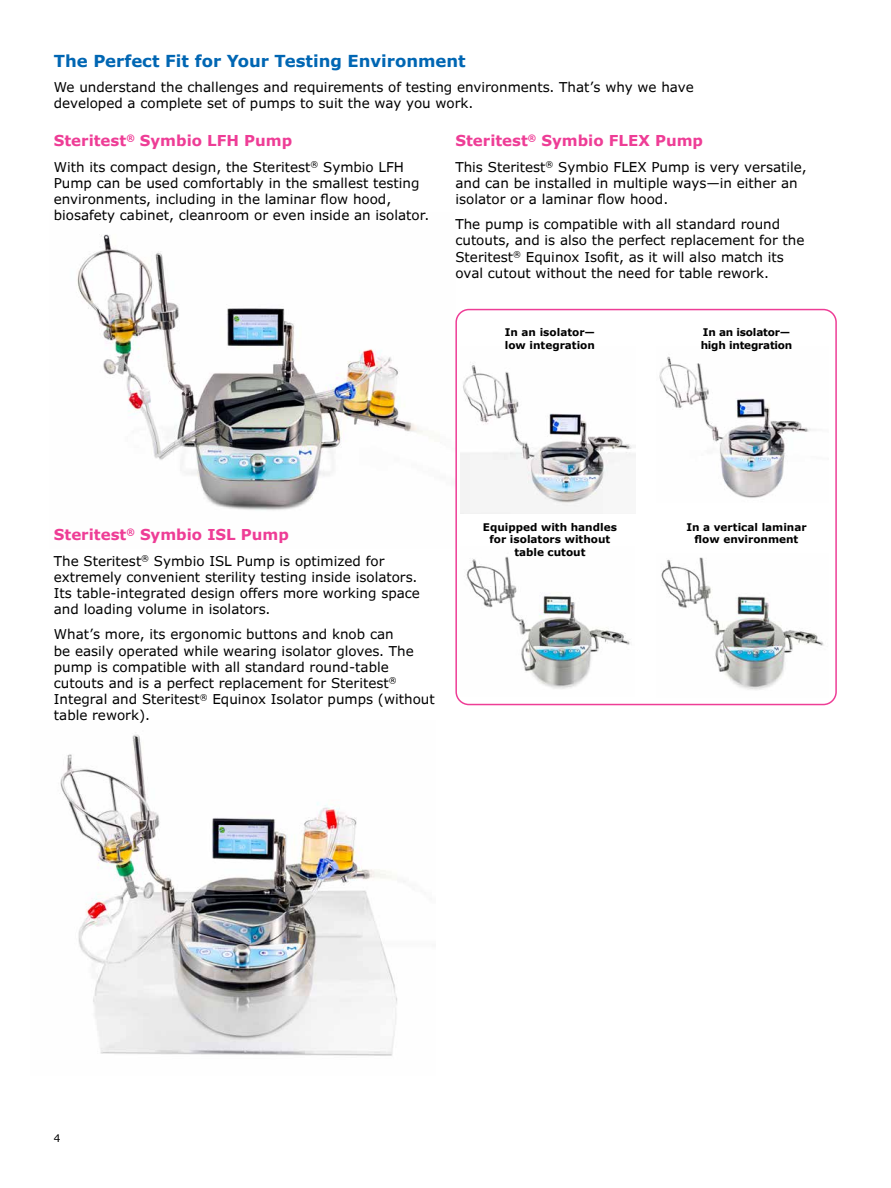
<style>
.page{position:relative;width:891px;height:1188px;background:#fff}
.page>*{position:absolute;margin:0;border:0;box-sizing:border-box;transform-origin:0 0}
.t1{font:700 16.5px "Verdana Pro";color:#0066b3}
.t2{font:700 15px "Verdana Pro";color:#ee3d96}
.t3{font:13.5px/16.2px "Verdana Pro";color:#000}
.t4{font:700 10.5px/12.6px "Verdana Pro";color:#000;text-align:center}
.t5{font:700 10.5px/12.6px "Verdana Pro";letter-spacing:-.02em;color:#000}
.t6{font:10.5px "Verdana Pro";color:#000}
</style>
<div class="page">
<img style="left:77px;top:234px;width:346px;height:276px">
<div style="left:455px;top:309px;width:382px;height:396px;border:2px solid #ee3d96;border-radius:13px"></div>
<img style="left:60px;top:732px;width:345px;height:324px">
<img style="left:466px;top:556px;width:164px;height:133px">
<img style="left:661px;top:557px;width:163px;height:133px">
<img style="left:659px;top:356px;width:152px;height:142px">
<img style="left:460px;top:362px;width:176px;height:151px">
<p class="t1" style="left:54px;top:50px;width:413px">The Perfect Fit for Your Testing Environment</p>
<p class="t3" style="left:54px;top:79px;width:641px">We understand the challenges and requirements of testing environments. That’s why we have developed a complete set of pumps to suit the way you work.</p>
<p class="t2" style="left:54px;top:131px;width:240px">Steritest<sup>®</sup> Symbio LFH Pump</p>
<p class="t3" style="left:54px;top:159px;width:377px">With its compact design, the Steritest<sup>®</sup> Symbio LFH Pump can be used comfortably in the smallest testing environments, including in the laminar flow hood, biosafety cabinet, cleanroom or even inside an isolator.</p>
<p class="t2" style="left:455px;top:131px;width:249px">Steritest<sup>®</sup> Symbio FLEX Pump</p>
<p class="t3" style="left:455px;top:159px;width:353px">This Steritest<sup>®</sup> Symbio FLEX Pump is very versatile, and can be installed in multiple ways—in either an isolator or a laminar flow hood.</p>
<p class="t3" style="left:455px;top:216px;width:351px">The pump is compatible with all standard round cutouts, and is also the perfect replacement for the Steritest<sup>®</sup> Equinox Isofit, as it will also match its oval cutout without the need for table rework.</p>
<p class="t4" style="left:505px;top:326px;width:92px;text-align:left">In an isolator— low integration</p>
<p class="t5" style="left:701px;top:326px;width:93px">In an isolator— high integration</p>
<p class="t2" style="left:54px;top:525px;width:237px">Steritest<sup>®</sup> Symbio ISL Pump</p>
<p class="t3" style="left:54px;top:553px;width:368px">The Steritest<sup>®</sup> Symbio ISL Pump is optimized for extremely convenient sterility testing inside isolators.<br>Its table-integrated design offers more working space and loading volume in isolators.</p>
<p class="t3" style="left:54px;top:627px;width:382px">What’s more, its ergonomic buttons and knob can<br>be easily operated while wearing isolator gloves. The pump is compatible with all standard round-table cutouts and is a perfect replacement for Steritest<sup>® </sup>Integral and Steritest<sup>®</sup> Equinox Isolator pumps (without table rework).</p>
<p class="t4" style="left:483px;top:521px;width:135px">Equipped with handles for isolators without table cutout</p>
<p class="t4" style="left:686px;top:521px;width:122px">In a vertical laminar flow environment</p>
<p class="t6" style="left:54px;top:1131px;width:8px">4</p>
</div>
